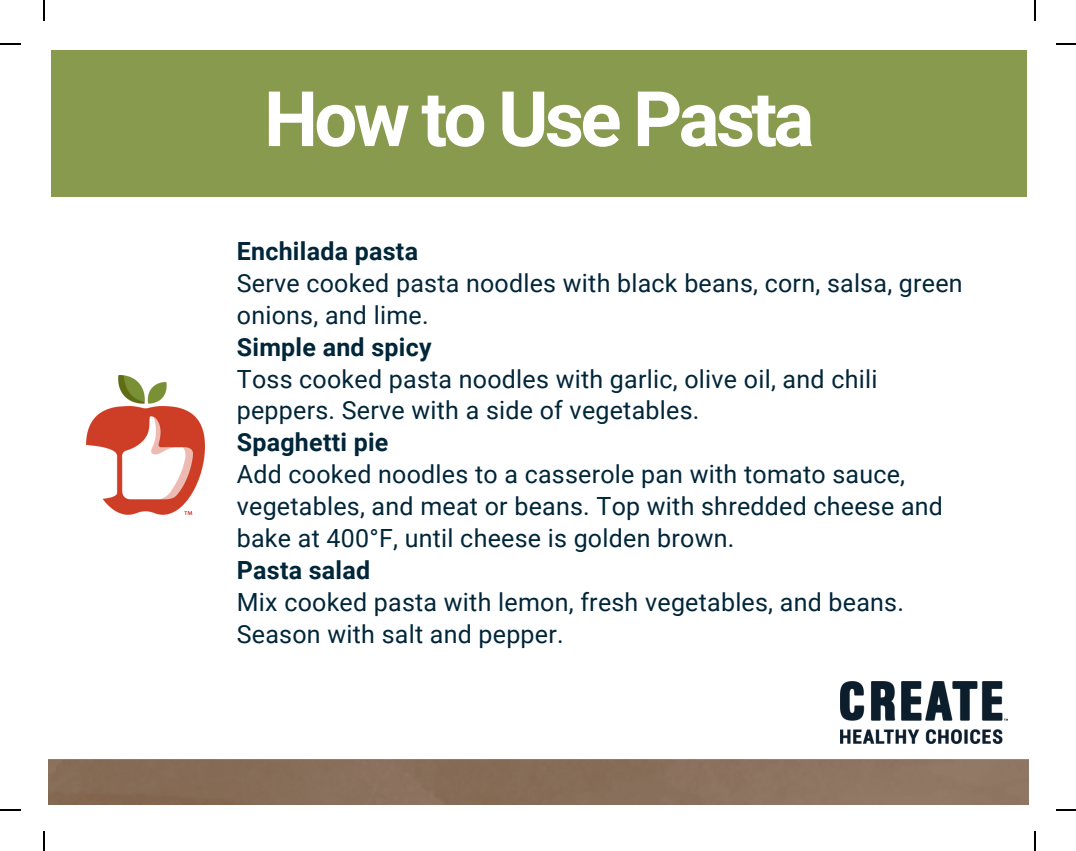
<style>
.page{position:relative;width:1076px;height:851px;background:#fff}
.page>*{position:absolute;margin:0;border:0;box-sizing:border-box;transform-origin:0 0}
.t1{font:700 76.5px "Roboto";letter-spacing:-.05em;color:#fff}
.t2{font:25px/32px "Roboto";letter-spacing:.01em;color:#00263a}
.t3{font:700 25px "Roboto";letter-spacing:.01em;color:#00263a}
</style>
<div class="page">
<div style="left:51px;top:50px;width:974px;height:146px;background:#889a4e"></div>
<img style="left:49px;top:759px;width:978px;height:44px">
<img style="left:840px;top:681px;width:166px;height:62px">
<img style="left:87px;top:375px;width:118px;height:139px">
<hr style="left:43px;top:0;width:2px;height:21px;background:#000">
<hr style="left:0;top:43px;width:21px;height:2px;background:#000">
<hr style="left:1033px;top:0;width:2px;height:21px;background:#000">
<svg style="left:1056px;top:43px;width:19px;height:2px"></svg>
<svg style="left:43px;top:831px;width:2px;height:19px"></svg>
<hr style="left:0;top:808px;width:21px;height:2px;background:#000">
<svg style="left:1034px;top:831px;width:1px;height:19px"></svg>
<svg style="left:1056px;top:809px;width:19px;height:1px"></svg>
<h1 class="t1" style="left:264px;top:75px;width:551px">How to Use Pasta</h1>
<p class="t3" style="left:237px;top:236px;width:183px">Enchilada pasta</p>
<p class="t2" style="left:237px;top:267px;width:727px">Serve cooked pasta noodles with black beans, corn, salsa, green onions, and lime.</p>
<p class="t3" style="left:237px;top:332px;width:196px">Simple and spicy</p>
<p class="t2" style="left:237px;top:363px;width:641px">Toss cooked pasta noodles with garlic, olive oil, and chili peppers. Serve with a side of vegetables.</p>
<p class="t3" style="left:237px;top:428px;width:153px">Spaghetti pie</p>
<p class="t2" style="left:237px;top:458px;width:707px">Add cooked noodles to a casserole pan with tomato sauce, vegetables, and meat or beans. Top with shredded cheese and bake at 400°F, until cheese is golden brown.</p>
<p class="t3" style="left:237px;top:555px;width:135px">Pasta salad</p>
<p class="t2" style="left:237px;top:586px;width:668px">Mix cooked pasta with lemon, fresh vegetables, and beans.<br>Season with salt and pepper.</p>
</div>
